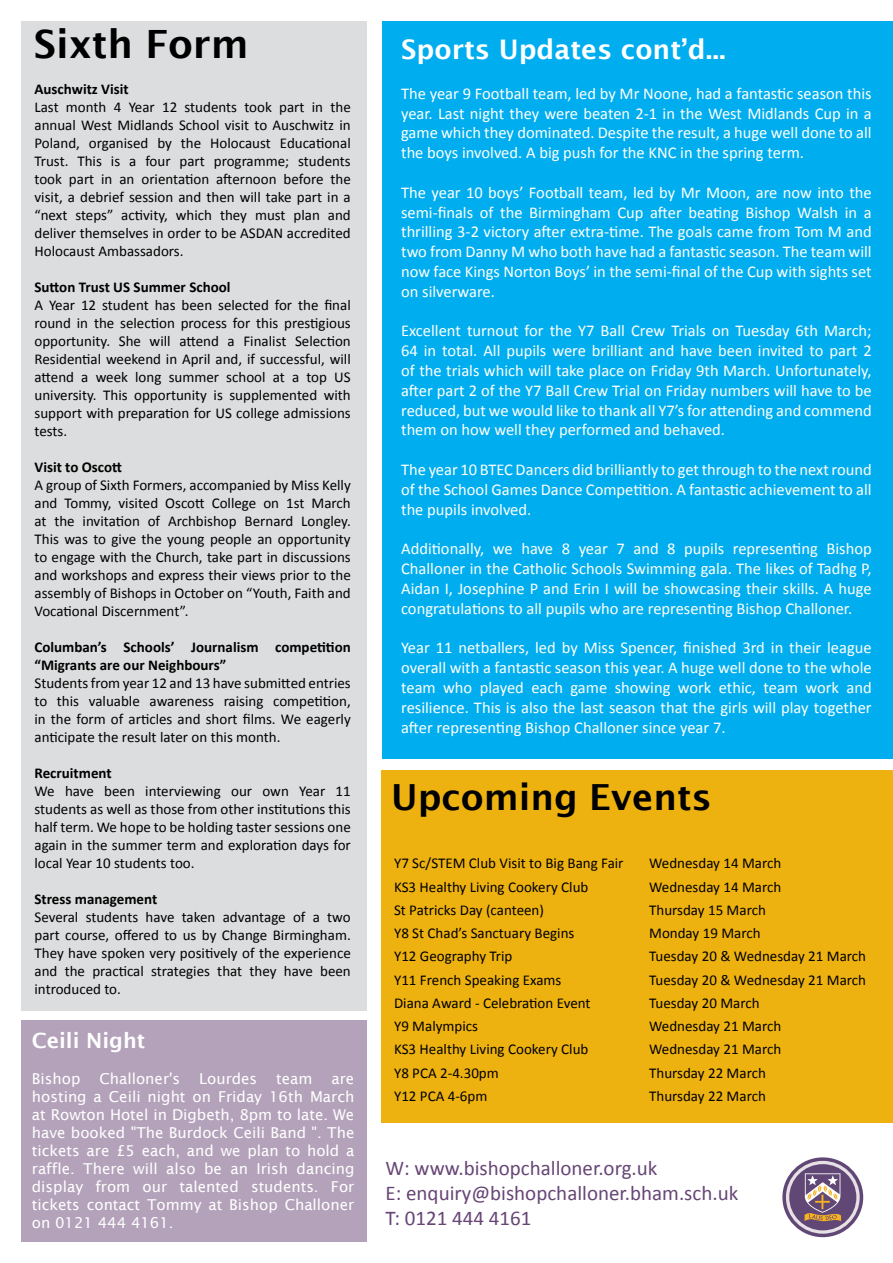
<style>
.page{position:relative;width:893px;height:1263px;background:#fff}
.page>*{position:absolute;margin:0;border:0;box-sizing:border-box;transform-origin:0 0}
.t1{font:600 39px "Lucida Sans";color:#000}
.t2{font:600 36px "Lucida Sans";color:#000}
.t3{font:600 27px "Lucida Sans";color:#fff}
.t4{font:21px/25.2px "Calibri";color:#674675}
.t5{font:600 21px "Lucida Sans";color:#fff}
.t6{font:16.5px/19.8px "Calibri";color:#fff;text-align:justify}
.t7{font:15px/18px "Calibri";color:#000;text-align:justify}
.t8{font:15px/18px "Lucida Sans";color:#fff;text-align:justify}
.t9{font:700 15px/18px "Calibri";color:#000}
</style>
<div class="page">
<div style="left:383px;top:21px;width:510px;height:738px;background:#00aeef"></div>
<div style="left:21px;top:21px;width:346px;height:990px;background:#dcddde"></div>
<div style="left:21px;top:1020px;width:346px;height:222px;background:#b3a2ba"></div>
<div style="left:381px;top:770px;width:512px;height:353px;background:#eeb210"></div>
<svg style="left:782px;top:1157px;width:81px;height:80px"></svg>
<svg style="left:786px;top:1161px;width:74px;height:73px"></svg>
<div style="left:789px;top:1164px;width:67px;height:66px;background:#614776;border-radius:50%"></div>
<svg style="left:805px;top:1173px;width:36px;height:48px"></svg>
<h1 class="t1" style="left:34px;top:22px;width:216px">Sixth Form</h1>
<p class="t9" style="left:34px;top:80px;width:96px">Auschwitz Visit</p>
<p class="t7" style="left:34px;top:98px;width:318px">Last month 4 Year 12 students took part in the annual West Midlands School visit to Auschwitz in Poland, organised by the Holocaust Educational Trust. This is a four part programme; students took part in an orientation afternoon before the visit, a debrief session and then will take part in a “next steps” activity, which they must plan and deliver themselves in order to be ASDAN accredited Holocaust Ambassadors.</p>
<p class="t9" style="left:34px;top:278px;width:198px">Sutton Trust US Summer School</p>
<p class="t7" style="left:34px;top:296px;width:318px">A Year 12 student has been selected for the final round in the selection process for this prestigious opportunity. She will attend a Finalist Selection Residential weekend in April and, if successful, will attend a week long summer school at a top US university. This opportunity is supplemented with support with preparation for US college admissions tests.</p>
<p class="t9" style="left:34px;top:458px;width:89px">Visit to Oscott</p>
<p class="t7" style="left:34px;top:476px;width:318px">A group of Sixth Formers, accompanied by Miss Kelly and Tommy, visited Oscott College on 1st March at the invitation of Archbishop Bernard Longley.<br>This was to give the young people an opportunity to engage with the Church, take part in discussions and workshops and express their views prior to the assembly of Bishops in October on “Youth, Faith and Vocational Discernment”.</p>
<p class="t9" style="left:34px;top:638px;width:318px">Columban’s Schools’ Journalism competition “Migrants are our Neighbours”</p>
<p class="t7" style="left:34px;top:674px;width:318px">Students from year 12 and 13 have submitted entries to this valuable awareness raising competition, in the form of articles and short films. We eagerly anticipate the result later on this month.</p>
<p class="t9" style="left:34px;top:764px;width:79px">Recruitment</p>
<p class="t7" style="left:34px;top:782px;width:318px">We have been interviewing our own Year 11 students as well as those from other institutions this half term. We hope to be holding taster sessions one again in the summer term and exploration days for local Year 10 students too.</p>
<p class="t9" style="left:34px;top:890px;width:124px">Stress management</p>
<p class="t7" style="left:34px;top:908px;width:318px">Several students have taken advantage of a two part course, offered to us by Change Birmingham.<br>They have spoken very positively of the experience and the practical strategies that they have been introduced to.</p>
<h3 class="t5" style="left:32px;top:1028px;width:115px">Ceili Night</h3>
<p class="t8" style="left:32px;top:1069px;width:50px">Bishop</p>
<p class="t8" style="left:99px;top:1069px;width:82px">Challoner's</p>
<p class="t8" style="left:199px;top:1069px;width:60px">Lourdes</p>
<p class="t8" style="left:276px;top:1069px;width:38px">team</p>
<p class="t8" style="left:32px;top:1069px;width:324px;text-indent:300px">are hosting a Ceili night on Friday 16th March at Rowton Hotel in Digbeth, 8pm to late. We have booked "The Burdock Ceili Band ". The tickets are £5 each, and we plan to hold a raffle. There will also be an Irish dancing display from our talented students. For tickets contact Tommy at Bishop Challoner on 0121 444 4161.</p>
<h3 class="t3" style="left:401px;top:34px;width:326px">Sports Updates cont’d...</h3>
<p class="t6" style="left:401px;top:84px;width:472px">The year 9 Football team, led by Mr Noone, had a fantastic season this year. Last night they were beaten 2-1 in the West Midlands Cup in a game which they dominated. Despite the result, a huge well done to all the boys involved. A big push for the KNC in the spring term.</p>
<p class="t6" style="left:401px;top:183px;width:472px">The year 10 boys’ Football team, led by Mr Moon, are now into the semi-finals of the Birmingham Cup after beating Bishop Walsh in a thrilling 3-2 victory after extra-time. The goals came from Tom M and two from Danny M who both have had a fantastic season. The team will now face Kings Norton Boys’ in the semi-final of the Cup with sights set on silverware.</p>
<p class="t6" style="left:401px;top:321px;width:472px">Excellent turnout for the Y7 Ball Crew Trials on Tuesday 6th March; 64 in total. All pupils were brilliant and have been invited to part 2 of the trials which will take place on Friday 9th March. Unfortunately, after part 2 of the Y7 Ball Crew Trial on Friday numbers will have to be reduced, but we would like to thank all Y7’s for attending and commend them on how well they performed and behaved.</p>
<p class="t6" style="left:401px;top:460px;width:472px">The year 10 BTEC Dancers did brilliantly to get through to the next round of the School Games Dance Competition. A fantastic achievement to all the pupils involved.</p>
<p class="t6" style="left:401px;top:539px;width:472px">Additionally, we have 8 year 7 and 8 pupils representing Bishop Challoner in the Catholic Schools Swimming gala. The likes of Tadhg P, Aidan I, Josephine P and Erin I will be showcasing their skills. A huge congratulations to all pupils who are representing Bishop Challoner.</p>
<p class="t6" style="left:401px;top:638px;width:472px">Year 11 netballers, led by Miss Spencer, finished 3rd in their league overall with a fantastic season this year. A huge well done to the whole team who played each game showing work ethic, team work and resilience. This is also the last season that the girls will play together after representing Bishop Challoner since year 7.</p>
<h2 class="t2" style="left:391px;top:776px;width:322px">Upcoming Events</h2>
<p class="t7" style="left:394px;top:854px;width:231px">Y7 Sc/STEM Club Visit to Big Bang Fair</p>
<p class="t7" style="left:649px;top:854px;width:134px">Wednesday 14 March</p>
<p class="t7" style="left:394px;top:878px;width:196px">KS3 Healthy Living Cookery Club</p>
<p class="t7" style="left:649px;top:878px;width:134px">Wednesday 14 March</p>
<p class="t7" style="left:394px;top:901px;width:151px">St Patricks Day (canteen)</p>
<p class="t7" style="left:649px;top:901px;width:118px">Thursday 15 March</p>
<p class="t7" style="left:394px;top:924px;width:182px">Y8 St Chad’s Sanctuary Begins</p>
<p class="t7" style="left:649px;top:924px;width:113px">Monday 19 March</p>
<p class="t7" style="left:394px;top:947px;width:120px">Y12 Geography Trip</p>
<p class="t7" style="left:649px;top:947px;width:218px">Tuesday 20 &amp; Wednesday 21 March</p>
<p class="t7" style="left:394px;top:971px;width:169px">Y11 French Speaking Exams</p>
<p class="t7" style="left:649px;top:971px;width:218px">Tuesday 20 &amp; Wednesday 21 March</p>
<p class="t7" style="left:394px;top:994px;width:198px">Diana Award - Celebration Event</p>
<p class="t7" style="left:649px;top:994px;width:112px">Tuesday 20 March</p>
<p class="t7" style="left:394px;top:1017px;width:86px">Y9 Malympics</p>
<p class="t7" style="left:649px;top:1017px;width:134px">Wednesday 21 March</p>
<p class="t7" style="left:394px;top:1040px;width:196px">KS3 Healthy Living Cookery Club</p>
<p class="t7" style="left:649px;top:1040px;width:134px">Wednesday 21 March</p>
<p class="t7" style="left:394px;top:1064px;width:106px">Y8 PCA 2-4.30pm</p>
<p class="t7" style="left:649px;top:1064px;width:118px">Thursday 22 March</p>
<p class="t7" style="left:394px;top:1087px;width:95px">Y12 PCA 4-6pm</p>
<p class="t7" style="left:649px;top:1087px;width:118px">Thursday 22 March</p>
<h3 class="t4" style="left:386px;top:1155px;width:354px">W: www.bishopchalloner.org.uk<br>E: enquiry@bishopchalloner.bham.sch.uk<br>T: 0121 444 4161</h3>
</div>
